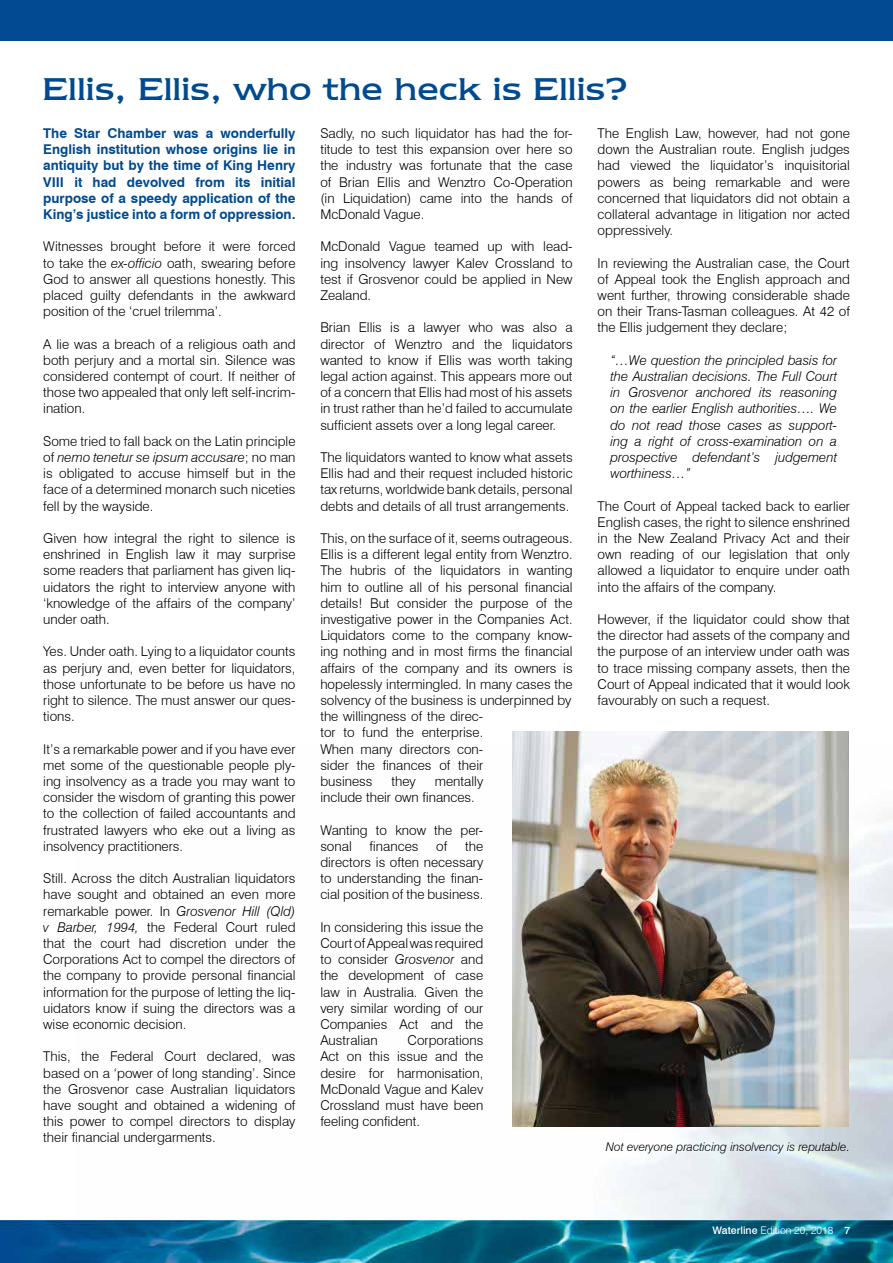
<style>
.page{position:relative;width:893px;height:1263px;background:#fff}
.page>*{position:absolute;margin:0;border:0;box-sizing:border-box;transform-origin:0 0}
.t1{font:36.75px "Newtext IT Cby BT";color:#004a8f}
.t2{font:300 13.5px/16.2px "Swiss 721 BT";color:#000;text-align:justify}
.t3{font:italic 300 13.5px/16.2px "Swiss 721 BT";color:#000;text-align:justify}
.t4{font:700 13.5px/16.2px "Swiss 721 BT";color:#004a8f;text-align:justify}
.t5{font:italic 300 12px "Swiss 721 BT";color:#000}
.t6{font:300 10.5px "Swiss 721 BT";color:#fff}
.s1{font-style:italic}
.s2{font-weight:500}
</style>
<div class="page">
<img style="left:611px;top:744px;width:282px;height:476px">
<div style="left:0;top:0;width:893px;height:40px;background:#024a92"></div>
<img style="left:0;top:1220px;width:893px;height:43px">
<img style="left:512px;top:731px;width:336px;height:396px">
<h1 class="t1" style="left:43px;top:68px;width:587px">Ellis, Ellis, who the heck is Ellis?</h1>
<p class="t4" style="left:43px;top:125px;width:254px">The Star Chamber was a wonderfully English institution whose origins lie in antiquity but by the time of King Henry VIII it had devolved from its initial purpose of a speedy application of the King’s justice into a form of oppression.</p>
<p class="t2" style="left:43px;top:238px;width:254px">Witnesses brought before it were forced to take the <span class="s1">ex-officio</span> oath, swearing before God to answer all questions honestly. This placed guilty defendants in the awkward position of the ‘cruel trilemma’.</p>
<p class="t2" style="left:43px;top:336px;width:254px">A lie was a breach of a religious oath and both perjury and a mortal sin. Silence was considered contempt of court. If neither of those two appealed that only left self-incrim&shy;ination.</p>
<p class="t2" style="left:43px;top:433px;width:254px">Some tried to fall back on the Latin principle of <span class="s1">nemo tenetur se ipsum accusare</span>; no man is obligated to accuse himself but in the face of a determined monarch such niceties fell by the wayside.</p>
<p class="t2" style="left:43px;top:530px;width:254px">Given how integral the right to silence is enshrined in English law it may surprise some readers that parliament has given liq&shy;uidators the right to interview anyone with ‘knowledge of the affairs of the company’ under oath.</p>
<p class="t2" style="left:43px;top:643px;width:254px">Yes. Under oath. Lying to a liquidator counts as perjury and, even better for liquidators, those unfortunate to be before us have no right to silence. The must answer our ques&shy;tions.</p>
<p class="t2" style="left:43px;top:741px;width:254px">It’s a remarkable power and if you have ever met some of the questionable people ply&shy;ing insolvency as a trade you may want to consider the wisdom of granting this power to the collection of failed accountants and frustrated lawyers who eke out a living as insolvency practitioners.</p>
<p class="t2" style="left:43px;top:870px;width:254px">Still. Across the ditch Australian liquidators have sought and obtained an even more remarkable power. In <span class="s1">Grosvenor Hill (Qld) v Barber, 1994,</span> the Federal Court ruled that the court had discretion under the Corporations Act to compel the directors of the company to provide personal financial information for the purpose of letting the liq&shy;uidators know if suing the directors was a wise economic decision.</p>
<p class="t2" style="left:43px;top:1048px;width:254px">This, the Federal Court declared, was based on a ‘power of long standing’. Since the Grosvenor case Australian liquidators have sought and obtained a widening of this power to compel directors to display their financial undergarments.</p>
<p class="t2" style="left:320px;top:125px;width:254px">Sadly, no such liquidator has had the for&shy;titude to test this expansion over here so the industry was fortunate that the case of Brian Ellis and Wenztro Co-Operation (in Liquidation) came into the hands of McDonald Vague.</p>
<p class="t2" style="left:320px;top:238px;width:254px">McDonald Vague teamed up with lead&shy;ing insolvency lawyer Kalev Crossland to test if Grosvenor could be applied in New Zealand.</p>
<p class="t2" style="left:320px;top:319px;width:254px">Brian Ellis is a lawyer who was also a director of Wenztro and the liquidators wanted to know if Ellis was worth taking legal action against. This appears more out of a concern that Ellis had most of his assets in trust rather than he’d failed to accumulate sufficient assets over a long legal career.</p>
<p class="t2" style="left:320px;top:449px;width:254px">The liquidators wanted to know what assets Ellis had and their request included historic tax returns, worldwide bank details, personal debts and details of all trust arrangements.</p>
<p class="t2" style="left:320px;top:530px;width:254px;text-align:left">This, on the surface of it, seems outrageous.<br>Ellis is a different legal entity from Wenztro.<br>The hubris of the liquidators in wanting him to outline all of his personal financial details! But consider the purpose of the investigative power in the Companies Act.<br>Liquidators come to the company know&shy;ing nothing and in most firms the financial affairs of the company and its owners is hopelessly intermingled. In many cases the solvency of the business is underpinned by the willingness of the direc-<br>tor to fund the enterprise.<br>When many directors con-<br>sider the finances of their<br>business</p>
<p class="t2" style="left:320px;top:773px;width:164px;text-indent:115px">mentally include their own finances.</p>
<p class="t2" style="left:320px;top:822px;width:164px">Wanting to know the per&shy;sonal</p>
<p class="t2" style="left:391px;top:773px;width:26px">they</p>
<p class="t2" style="left:370px;top:838px;width:50px">finances</p>
<p class="t2" style="left:436px;top:838px;width:13px">of</p>
<p class="t2" style="left:320px;top:838px;width:164px;text-indent:145px">the directors is often necessary to understanding the finan&shy;cial position of the business.</p>
<p class="t2" style="left:320px;top:919px;width:164px">In considering this issue the Court of Appeal was required to consider <span class="s1">Grosvenor</span> and the development of case law in Australia. Given the very similar wording of our Companies Act and the Australian</p>
<p class="t2" style="left:320px;top:1032px;width:164px;text-indent:87px">Corporations Act on this issue and the desire for harmonisation, McDonald Vague and Kalev Crossland must have been feeling confident.</p>
<p class="t2" style="left:598px;top:125px;width:254px">The English Law, however, had not gone down the Australian route. English judges had viewed the liquidator’s inquisitorial powers as being remarkable and were concerned that liquidators did not obtain a collateral advantage in litigation nor acted oppressively.</p>
<p class="t2" style="left:598px;top:255px;width:254px">In reviewing the Australian case, the Court of Appeal took the English approach and went further, throwing considerable shade on their Trans-Tasman colleagues. At 42 of the Ellis judgement they declare;</p>
<p class="t3" style="left:610px;top:352px;width:228px">“…We question the principled basis for the Australian decisions. The Full Court in Grosvenor anchored its reasoning on the earlier English authorities…. We do not read those cases as support&shy;ing a right of cross-examination on a prospective defendant’s judgement worthiness…”</p>
<p class="t2" style="left:598px;top:498px;width:254px">The Court of Appeal tacked back to earlier English cases, the right to silence enshrined in the New Zealand Privacy Act and their own reading of our legislation that only allowed a liquidator to enquire under oath into the affairs of the company.</p>
<p class="t2" style="left:598px;top:611px;width:254px">However, if the liquidator could show that the director had assets of the company and the purpose of an interview under oath was to trace missing company assets, then the Court of Appeal indicated that it would look favourably on such a request.</p>
<p class="t5" style="left:606px;top:1139px;width:246px">Not everyone practicing insolvency is reputable.</p>
<p class="t6" style="left:713px;top:1224px;width:139px"><span class="s2">Waterline</span> Edition 20, 2018 <span class="s2">7</span></p>
</div>
